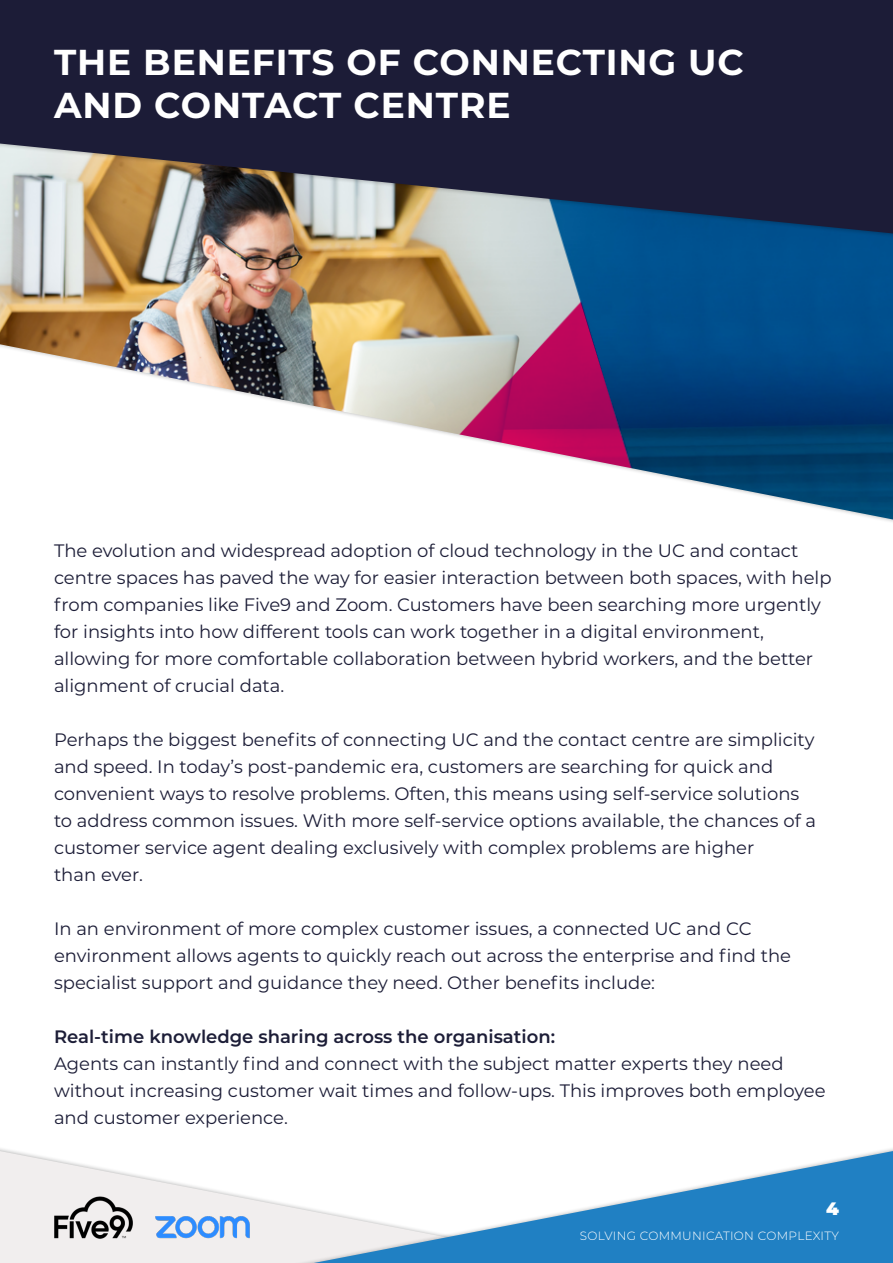
<style>
.page{position:relative;width:893px;height:1263px;background:#fff}
.page>*{position:absolute;margin:0;border:0;box-sizing:border-box;transform-origin:0 0}
.t1{font:700 36px/43.2px "Montserrat";letter-spacing:.025em;color:#fff}
.t2{font:18px/27px "Montserrat";color:#1c1d37}
.t3{font:600 18px "Montserrat";color:#1c1d37}
.t4{font:900 18px "Montserrat";color:#fff}
.t5{font:300 12px "Montserrat";letter-spacing:.025em;color:#fff}
</style>
<div class="page">
<img style="left:0;top:239px;width:893px;height:280px">
<div style="left:0;top:0;width:893px;height:239px;background:#000;opacity:.3"></div>
<svg style="left:0;top:0;width:893px;height:233px;fill:#1c1c37"></svg>
<svg style="left:0;top:1151px;width:211px;height:112px;fill:#f1eeee"></svg>
<div style="left:211px;top:1144px;width:682px;height:119px;background:#000;opacity:.3"></div>
<svg style="left:314px;top:1151px;width:579px;height:112px"></svg>
<img style="left:154px;top:1216px;width:97px;height:23px">
<img style="left:54px;top:1195px;width:78px;height:45px">
<h1 class="t1" style="left:54px;top:38px;width:691px">THE BENEFITS OF CONNECTING UC<br>AND CONTACT CENTRE</h1>
<p class="t2" style="left:54px;top:536px;width:779px">The evolution and widespread adoption of cloud technology in the UC and contact centre spaces has paved the way for easier interaction between both spaces, with help from companies like Five9 and Zoom. Customers have been searching more urgently for insights into how different tools can work together in a digital environment, allowing for more comfortable collaboration between hybrid workers, and the better alignment of crucial data.</p>
<p class="t2" style="left:54px;top:725px;width:764px">Perhaps the biggest benefits of connecting UC and the contact centre are simplicity and speed. In today’s post-pandemic era, customers are searching for quick and convenient ways to resolve problems. Often, this means using self-service solutions to address common issues. With more self-service options available, the chances of a customer service agent dealing exclusively with complex problems are higher<br>than ever.</p>
<p class="t2" style="left:54px;top:914px;width:739px">In an environment of more complex customer issues, a connected UC and CC environment allows agents to quickly reach out across the enterprise and find the specialist support and guidance they need. Other benefits include:</p>
<p class="t3" style="left:54px;top:1024px;width:503px">Real-time knowledge sharing across the organisation:</p>
<p class="t2" style="left:54px;top:1049px;width:773px">Agents can instantly find and connect with the subject matter experts they need without increasing customer wait times and follow-ups. This improves both employee and customer experience.</p>
<p class="t4" style="left:826px;top:1195px;width:14px">4</p>
<p class="t5" style="left:580px;top:1227px;width:261px">SOLVING COMMUNICATION COMPLEXITY</p>
</div>
